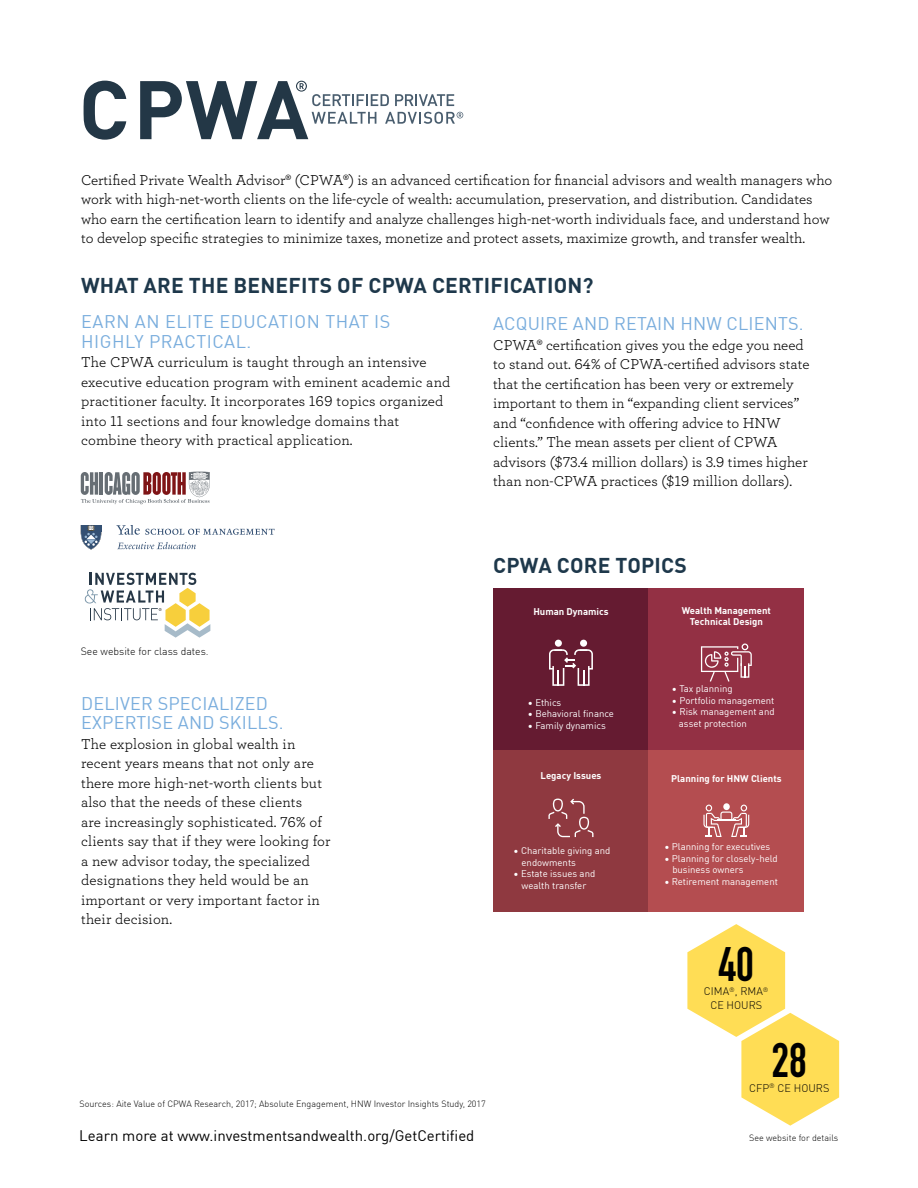
<style>
.page{position:relative;width:918px;height:1188px;background:#fff}
.page>*{position:absolute;margin:0;border:0;box-sizing:border-box;transform-origin:0 0}
.t1{font:700 47.7px "DIN Condensed";color:#000}
.t2{font:700 21px "DINOT";letter-spacing:.01em;color:#1e384b}
.t3{font:18px/19.5px "DINOT";letter-spacing:.01em;color:#79addd}
.t4{font:18px/19.5px "DINOT";letter-spacing:.03em;color:#79addd}
.t5{font:15px/19.5px "Archer";color:#000}
.t6{font:15px "DINOT";color:#000}
.t7{font:300 10.8px/14.1px "DINOT";color:#000;text-align:center}
.t8{font:300 10.5px "DINOT";color:#000}
.t9{font:9.6px/11.6px "DINOT";color:#fff}
.t10{font:700 9.6px/11.6px "DINOT";color:#fff;text-align:center}
.t11{font:300 9px "DINOT";color:#000}
</style>
<div class="page">
<svg style="left:687px;top:924px;width:152px;height:202px"></svg>
<svg style="left:83px;top:81px;width:43px;height:59px"></svg>
<svg style="left:140px;top:81px;width:323px;height:58px"></svg>
<svg style="left:84px;top:573px;width:126px;height:65px"></svg>
<svg style="left:81px;top:525px;width:20px;height:25px"></svg>
<svg style="left:117px;top:542px;width:79px;height:7px"></svg>
<svg style="left:116px;top:525px;width:159px;height:10px"></svg>
<svg style="left:81px;top:472px;width:129px;height:32px"></svg>
<div style="left:493px;top:588px;width:156px;height:162px;background:#651b31"></div>
<div style="left:555px;top:640px;width:7px;height:7px;background:#fff;border-radius:50%"></div>
<div style="left:580px;top:640px;width:7px;height:7px;background:#fff;border-radius:50%"></div>
<svg style="left:549px;top:649px;width:44px;height:37px"></svg>
<div style="left:649px;top:588px;width:155px;height:162px;background:#933044"></div>
<svg style="left:701px;top:643px;width:51px;height:39px"></svg>
<div style="left:493px;top:750px;width:156px;height:162px;background:#8f3940"></div>
<svg style="left:548px;top:799px;width:45px;height:38px"></svg>
<div style="left:649px;top:750px;width:155px;height:162px;background:#b44d50"></div>
<svg style="left:703px;top:805px;width:46px;height:32px"></svg>
<p class="t5" style="left:81px;top:169px;width:753px">Certified Private Wealth Advisor® (CPWA®) is an advanced certification for financial advisors and wealth managers who work with high-net-worth clients on the life-cycle of wealth: accumulation, preservation, and distribution. Candidates who earn the certification learn to identify and analyze challenges high-net-worth individuals face, and understand how to develop specific strategies to minimize taxes, monetize and protect assets, maximize growth, and transfer wealth.</p>
<h2 class="t2" style="left:81px;top:269px;width:514px">WHAT ARE THE BENEFITS OF CPWA CERTIFICATION?</h2>
<p class="t4" style="left:81px;top:310px;width:311px">EARN AN ELITE EDUCATION THAT IS<br>HIGHLY PRACTICAL.</p>
<p class="t5" style="left:81px;top:352px;width:371px">The CPWA curriculum is taught through an intensive executive education program with eminent academic and practitioner faculty. It incorporates 169 topics organized into 11 sections and four knowledge domains that combine theory with practical application.</p>
<p class="t3" style="left:493px;top:312px;width:312px">ACQUIRE AND RETAIN HNW CLIENTS.</p>
<p class="t5" style="left:493px;top:334px;width:318px">CPWA® certification gives you the edge you need to stand out. 64% of CPWA-certified advisors state that the certification has been very or extremely important to them in “expanding client services” and “confidence with offering advice to HNW clients.” The mean assets per client of CPWA advisors ($73.4 million dollars) is 3.9 times higher than non-CPWA practices ($19 million dollars).</p>
<p class="t8" style="left:81px;top:643px;width:129px">See website for class dates.</p>
<p class="t3" style="left:81px;top:692px;width:204px">DELIVER SPECIALIZED<br>EXPERTISE AND SKILLS.</p>
<p class="t5" style="left:81px;top:734px;width:251px">The explosion in global wealth in recent years means that not only are there more high-net-worth clients but also that the needs of these clients<br>are increasingly sophisticated. 76% of clients say that if they were looking for a new advisor today, the specialized designations they held would be an important or very important factor in their decision.</p>
<h2 class="t2" style="left:493px;top:549px;width:195px">CPWA CORE TOPICS</h2>
<p class="t10" style="left:533px;top:605px;width:77px">Human Dynamics</p>
<p class="t10" style="left:682px;top:604px;width:91px">Wealth Management<br>Technical Design</p>
<p class="t9" style="left:528px;top:696px;width:35px">• Ethics</p>
<p class="t9" style="left:528px;top:707px;width:88px">• Behavioral finance</p>
<p class="t9" style="left:528px;top:719px;width:79px">• Family dynamics</p>
<p class="t9" style="left:672px;top:682px;width:62px">• Tax planning</p>
<p class="t9" style="left:672px;top:694px;width:104px">• Portfolio management</p>
<p class="t9" style="left:679px;top:705px;width:97px;text-indent:-7px">• Risk management and asset protection</p>
<p class="t10" style="left:541px;top:769px;width:62px">Legacy Issues</p>
<p class="t10" style="left:671px;top:772px;width:112px">Planning for HNW Clients</p>
<p class="t9" style="left:522px;top:844px;width:90px;text-indent:-8px">• Charitable giving and endowments</p>
<p class="t9" style="left:514px;top:867px;width:83px;text-align:center">• Estate issues and wealth transfer</p>
<p class="t9" style="left:664px;top:840px;width:107px">• Planning for executives</p>
<p class="t9" style="left:672px;top:852px;width:107px;text-indent:-8px">• Planning for closely-held business owners</p>
<p class="t9" style="left:664px;top:875px;width:115px">• Retirement management</p>
<h1 class="t1" style="left:719px;top:932px;width:37px">40</h1>
<p class="t7" style="left:704px;top:984px;width:66px">CIMA<sup>®</sup>, RMA<sup>®<br></sup>CE HOURS</p>
<p class="t11" style="left:80px;top:1097px;width:408px">Sources: Aite Value of CPWA Research, 2017; Absolute Engagement, HNW Investor Insights Study, 2017</p>
<p class="t6" style="left:79px;top:1124px;width:397px">Learn more at www.investmentsandwealth.org/GetCertified</p>
<h1 class="t1" style="left:772px;top:1029px;width:37px">28</h1>
<p class="t7" style="left:749px;top:1080px;width:82px">CFP<sup>®</sup> CE HOURS</p>
<p class="t11" style="left:749px;top:1131px;width:91px">See website for details</p>
</div>
